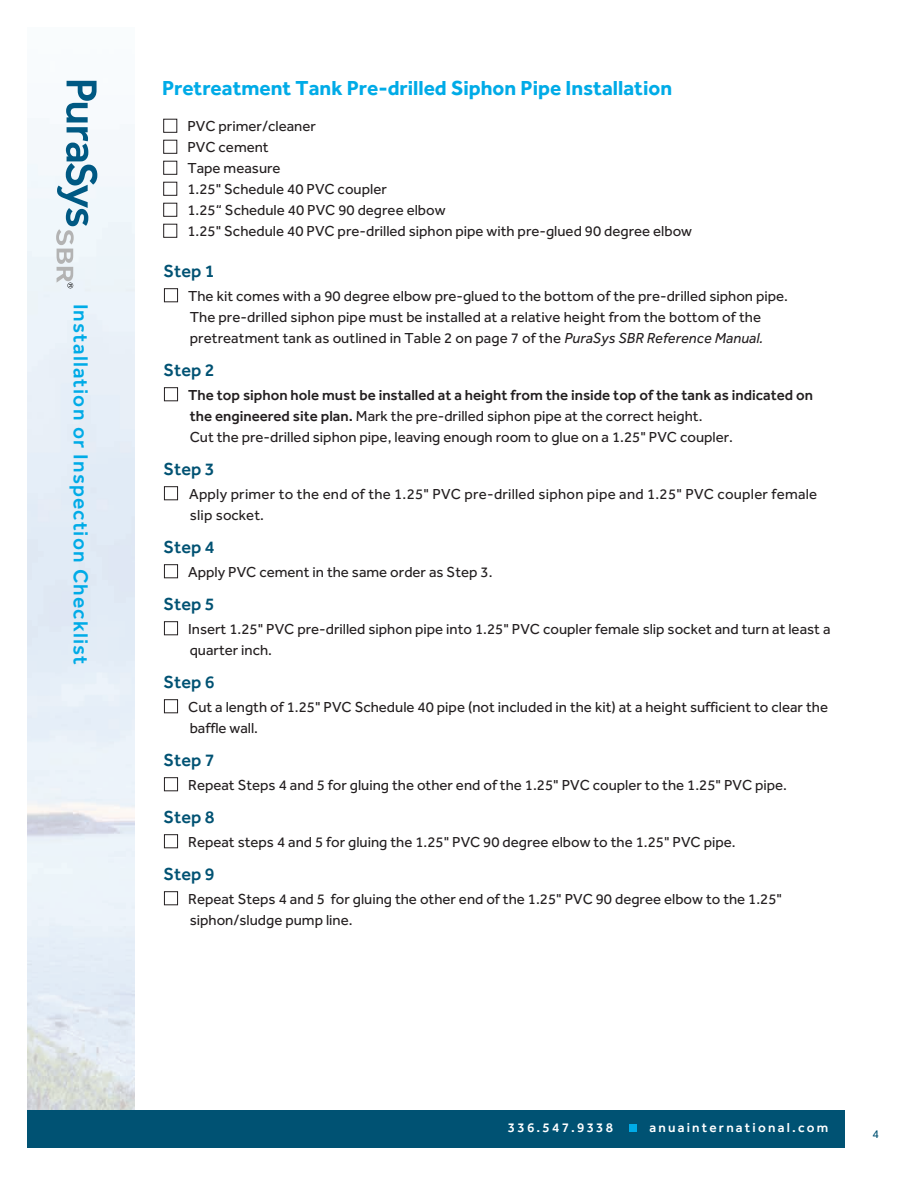
<style>
.page{position:relative;width:918px;height:1188px;background:#fff}
.page>*{position:absolute;margin:0;border:0;box-sizing:border-box;transform-origin:0 0}
.t1{font:700 21px "Effra";color:#00abe7}
.t2{font:500 21px "Effra";letter-spacing:.055em;color:#00abe7}
.t3{font:500 18px "Effra";color:#005273}
.t4{font:15px/21px "Effra";color:#231f20}
.t5{font:500 13.5px "Effra";letter-spacing:.165em;color:#fff}
.t6{font:12px "Effra";color:#005273}
.s1{font-style:italic}
.s2{font-weight:500}
</style>
<div class="page">
<div style="left:27px;top:1110px;width:818px;height:38px;background:#005273"></div>
<div style="left:629px;top:1124px;width:8px;height:8px;background:#00abe7"></div>
<svg style="left:56px;top:81px;width:41px;height:207px"></svg>
<div style="left:164px;top:119px;width:13px;height:14px;border:1px solid #231f20"></div>
<div style="left:164px;top:289px;width:14px;height:13px;border:1px solid #231f20"></div>
<div style="left:164px;top:388px;width:14px;height:13px;border:1px solid #231f20"></div>
<div style="left:164px;top:487px;width:14px;height:13px;border:1px solid #231f20"></div>
<div style="left:164px;top:565px;width:14px;height:13px;border:1px solid #231f20"></div>
<div style="left:164px;top:622px;width:14px;height:13px;border:1px solid #231f20"></div>
<div style="left:164px;top:700px;width:14px;height:13px;border:1px solid #231f20"></div>
<div style="left:164px;top:778px;width:14px;height:13px;border:1px solid #231f20"></div>
<div style="left:164px;top:140px;width:13px;height:14px;border:1px solid #231f20"></div>
<div style="left:164px;top:161px;width:13px;height:14px;border:1px solid #231f20"></div>
<div style="left:164px;top:182px;width:13px;height:14px;border:1px solid #231f20"></div>
<div style="left:164px;top:203px;width:13px;height:14px;border:1px solid #231f20"></div>
<div style="left:164px;top:224px;width:13px;height:14px;border:1px solid #231f20"></div>
<div style="left:164px;top:835px;width:14px;height:13px;border:1px solid #231f20"></div>
<div style="left:164px;top:892px;width:14px;height:13px;border:1px solid #231f20"></div>
<h1 class="t2" style="left:93px;top:304px;width:363px;rotate:90deg">Installation or Inspection Checklist</h1>
<h1 class="t1" style="left:162px;top:75px;width:512px">Pretreatment Tank Pre-drilled Siphon Pipe Installation</h1>
<p class="t4" style="left:187px;top:115px;width:506px">PVC primer/cleaner<br>PVC cement<br>Tape measure<br>1.25" Schedule 40 PVC coupler<br>1.25“ Schedule 40 PVC 90 degree elbow<br>1.25" Schedule 40 PVC pre-drilled siphon pipe with pre-glued 90 degree elbow</p>
<p class="t3" style="left:164px;top:260px;width:53px">Step 1</p>
<p class="t4" style="left:188px;top:285px;width:601px">The kit comes with a 90 degree elbow pre-glued to the bottom of the pre-drilled siphon pipe.<br>The pre-drilled siphon pipe must be installed at a relative height from the bottom of the pretreatment tank as outlined in Table 2 on page 7 of the <span class="s1">PuraSys SBR Reference Manual.</span></p>
<p class="t3" style="left:164px;top:359px;width:53px">Step 2</p>
<p class="t4" style="left:188px;top:384px;width:626px"><span class="s2">The top siphon hole must be installed at a height from the inside top of the tank as indicated on the engineered site plan.</span> Mark the pre-drilled siphon pipe at the correct height.<br>Cut the pre-drilled siphon pipe, leaving enough room to glue on a 1.25" PVC coupler.</p>
<p class="t3" style="left:164px;top:458px;width:53px">Step 3</p>
<p class="t4" style="left:189px;top:483px;width:630px">Apply primer to the end of the 1.25" PVC pre-drilled siphon pipe and 1.25" PVC coupler female slip socket.</p>
<p class="t3" style="left:164px;top:536px;width:53px">Step 4</p>
<p class="t4" style="left:188px;top:561px;width:306px">Apply PVC cement in the same order as Step 3.</p>
<p class="t3" style="left:164px;top:593px;width:53px">Step 5</p>
<p class="t4" style="left:188px;top:618px;width:644px">Insert 1.25" PVC pre-drilled siphon pipe into 1.25" PVC coupler female slip socket and turn at least a quarter inch.</p>
<p class="t3" style="left:164px;top:671px;width:53px">Step 6</p>
<p class="t4" style="left:188px;top:696px;width:641px">Cut a length of 1.25" PVC Schedule 40 pipe (not included in the kit) at a height sufficient to clear the baffle wall.</p>
<p class="t3" style="left:164px;top:749px;width:53px">Step 7</p>
<p class="t4" style="left:188px;top:774px;width:600px">Repeat Steps 4 and 5 for gluing the other end of the 1.25" PVC coupler to the 1.25" PVC pipe.</p>
<p class="t3" style="left:164px;top:806px;width:53px">Step 8</p>
<p class="t4" style="left:188px;top:831px;width:549px">Repeat steps 4 and 5 for gluing the 1.25" PVC 90 degree elbow to the 1.25" PVC pipe.</p>
<p class="t3" style="left:164px;top:863px;width:53px">Step 9</p>
<p class="t4" style="left:188px;top:888px;width:595px">Repeat Steps 4 and 5 for gluing the other end of the 1.25" PVC 90 degree elbow to the 1.25" siphon/sludge pump line.</p>
<p class="t5" style="left:508px;top:1119px;width:107px">336.547.9338</p>
<p class="t5" style="left:649px;top:1119px;width:180px">anuainternational.com</p>
<p class="t6" style="left:872px;top:1126px;width:8px">4</p>
</div>
